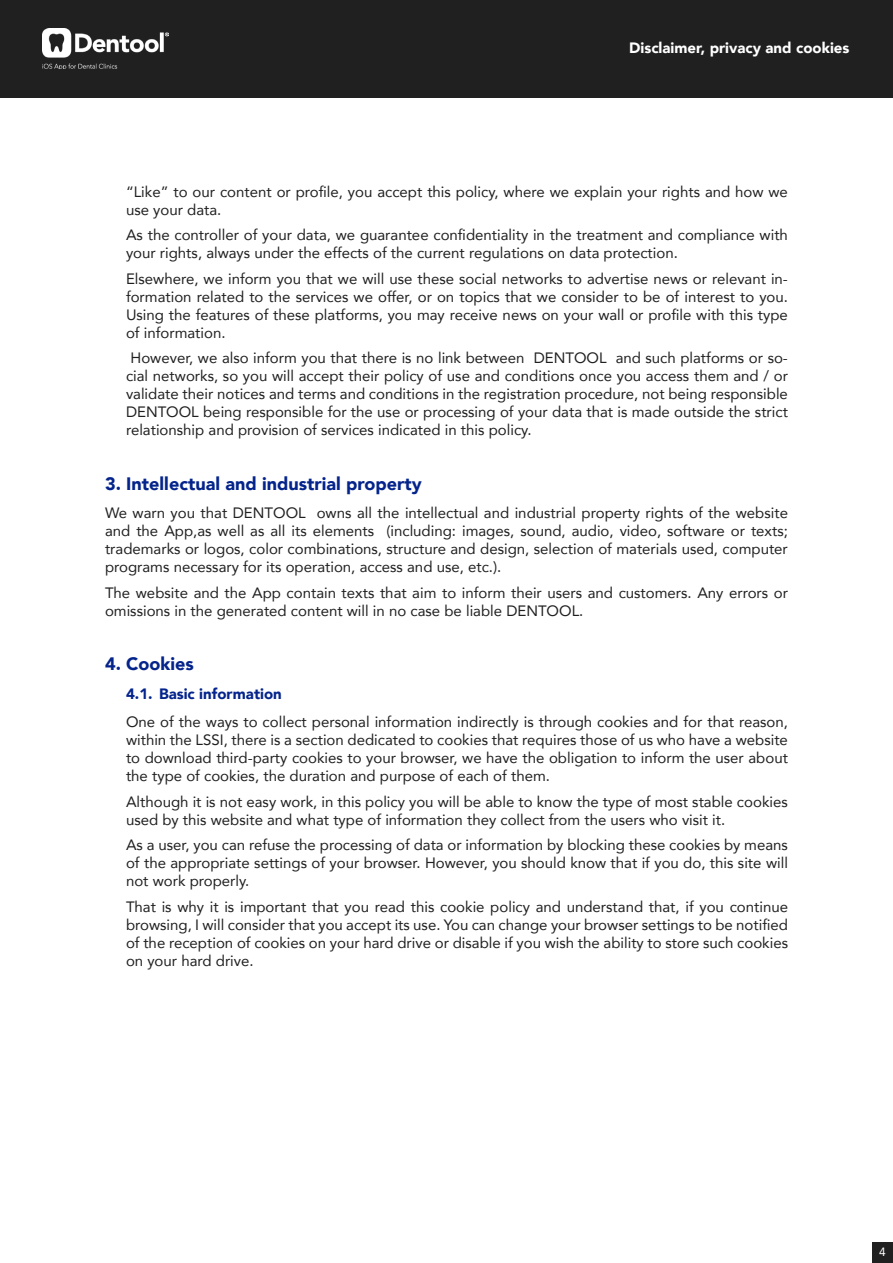
<style>
.page{position:relative;width:893px;height:1263px;background:#fff}
.page>*{position:absolute;margin:0;border:0;box-sizing:border-box;transform-origin:0 0}
.t1{font:900 18px "Avenir";color:#04248c}
.text_level2{font:15px/18px "Avenir";color:#202020;text-align:justify}
.t2{font:900 15px "Avenir";color:#fff}
.subtitle{font:900 15px "Avenir";color:#04248c}
.t3{font:12px "Avenir";color:#fff}
</style>
<div class="page">
<div style="left:0;top:0;width:893px;height:98px;background:#202020"></div>
<img style="left:42px;top:29px;width:126px;height:40px">
<div style="left:872px;top:1242px;width:21px;height:21px;background:#202020"></div>
<p class="t2" style="left:629px;top:35px;width:222px">Disclaimer, privacy and cookies</p>
<p class="text_level2" style="left:126px;top:182px;width:663px">“Like” to our content or profile, you accept this policy, where we explain your rights and how we use your data.</p>
<p class="text_level2" style="left:126px;top:225px;width:663px">As the controller of your data, we guarantee confidentiality in the treatment and compliance with your rights, always under the effects of the current regulations on data protection.</p>
<p class="text_level2" style="left:126px;top:269px;width:663px">Elsewhere, we inform you that we will use these social networks to advertise news or relevant in&shy;formation related to the services we offer, or on topics that we consider to be of interest to you.<br>Using the features of these platforms, you may receive news on your wall or profile with this type of information.</p>
<p class="text_level2" style="left:126px;top:348px;width:663px;text-indent:5px">However, we also inform you that there is no link between DENTOOL and such platforms or so&shy;cial networks, so you will accept their policy of use and conditions once you access them and / or validate their notices and terms and conditions in the registration procedure, not being responsible DENTOOL being responsible for the use or processing of your data that is made outside the strict relationship and provision of services indicated in this policy.</p>
<p class="t1" style="left:105px;top:468px;width:318px">3. Intellectual and industrial property</p>
<p class="text_level2" style="left:105px;top:504px;width:684px">We warn you that DENTOOL owns all the intellectual and industrial property rights of the website and the App,as well as all its elements (including: images, sound, audio, video, software or texts; trademarks or logos, color combinations, structure and design, selection of materials used, computer programs necessary for its operation, access and use, etc.).</p>
<p class="text_level2" style="left:105px;top:583px;width:684px">The website and the App contain texts that aim to inform their users and customers. Any errors or omissions in the generated content will in no case be liable DENTOOL.</p>
<p class="t1" style="left:105px;top:649px;width:90px">4. Cookies</p>
<p class="subtitle" style="left:126px;top:681px;width:157px">4.1. Basic information</p>
<p class="text_level2" style="left:126px;top:713px;width:663px">One of the ways to collect personal information indirectly is through cookies and for that reason, within the LSSI, there is a section dedicated to cookies that requires those of us who have a website to download third-party cookies to your browser, we have the obligation to inform the user about the type of cookies, the duration and purpose of each of them.</p>
<p class="text_level2" style="left:126px;top:792px;width:663px">Although it is not easy work, in this policy you will be able to know the type of most stable cookies used by this website and what type of information they collect from the users who visit it.</p>
<p class="text_level2" style="left:126px;top:836px;width:663px">As a user, you can refuse the processing of data or information by blocking these cookies by means of the appropriate settings of your browser. However, you should know that if you do, this site will not work properly.</p>
<p class="text_level2" style="left:126px;top:897px;width:664px">That is why it is important that you read this cookie policy and understand that, if you continue browsing, I will consider that you accept its use. You can change your browser settings to be notified of the reception of cookies on your hard drive or disable if you wish the ability to store such cookies on your hard drive.</p>
<p class="t3" style="left:879px;top:1242px;width:8px">4</p>
</div>
